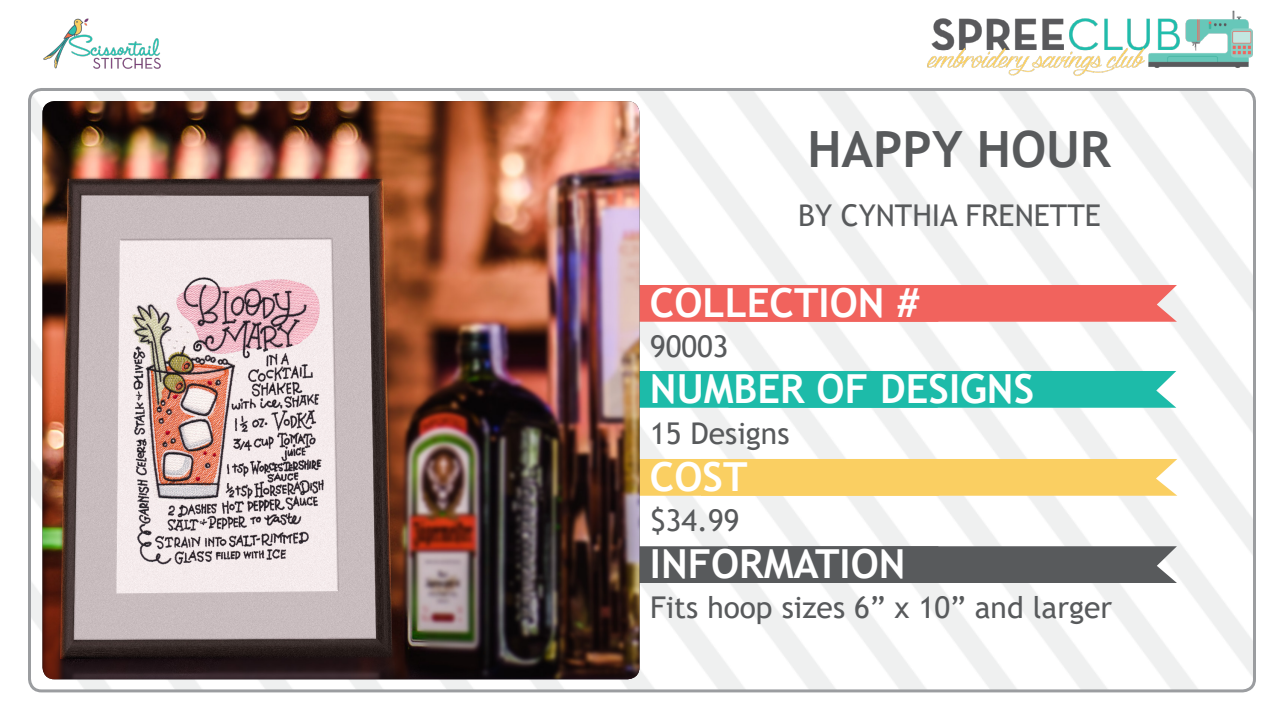
<style>
.page{position:relative;width:1280px;height:720px;background:#fff}
.page>*{position:absolute;margin:0;border:0;box-sizing:border-box;transform-origin:0 0}
.t1{font:700 50px "Trebuchet MS";color:#585a5c}
.t2{font:700 40px "Trebuchet MS";color:#fff}
.t3{font:30px "Trebuchet MS";color:#585a5c}
</style>
<div class="page">
<div style="left:640px;top:285px;width:537px;height:37px;background:#f1635d"></div>
<div style="left:640px;top:371px;width:536px;height:37px;background:#1dbba9"></div>
<div style="left:640px;top:459px;width:537px;height:37px;background:#facf62"></div>
<div style="left:640px;top:546px;width:537px;height:37px;background:#585a5c"></div>
<img style="left:927px;top:10px;width:326px;height:66px">
<img style="left:42px;top:101px;width:598px;height:578px">
<img style="left:43px;top:18px;width:118px;height:51px">
<p class="t1" style="left:807px;top:118px;width:305px">HAPPY HOUR</p>
<p class="t3" style="left:798px;top:197px;width:304px">BY CYNTHIA FRENETTE</p>
<p class="t2" style="left:650px;top:278px;width:271px">COLLECTION #</p>
<p class="t3" style="left:650px;top:327px;width:80px">90003</p>
<p class="t2" style="left:650px;top:364px;width:386px">NUMBER OF DESIGNS</p>
<p class="t3" style="left:650px;top:414px;width:141px">15 Designs</p>
<p class="t2" style="left:650px;top:452px;width:99px">COST</p>
<p class="t3" style="left:650px;top:501px;width:91px">$34.99</p>
<p class="t2" style="left:650px;top:539px;width:257px">INFORMATION</p>
<p class="t3" style="left:650px;top:588px;width:464px">Fits hoop sizes 6” x 10” and larger</p>
</div>
